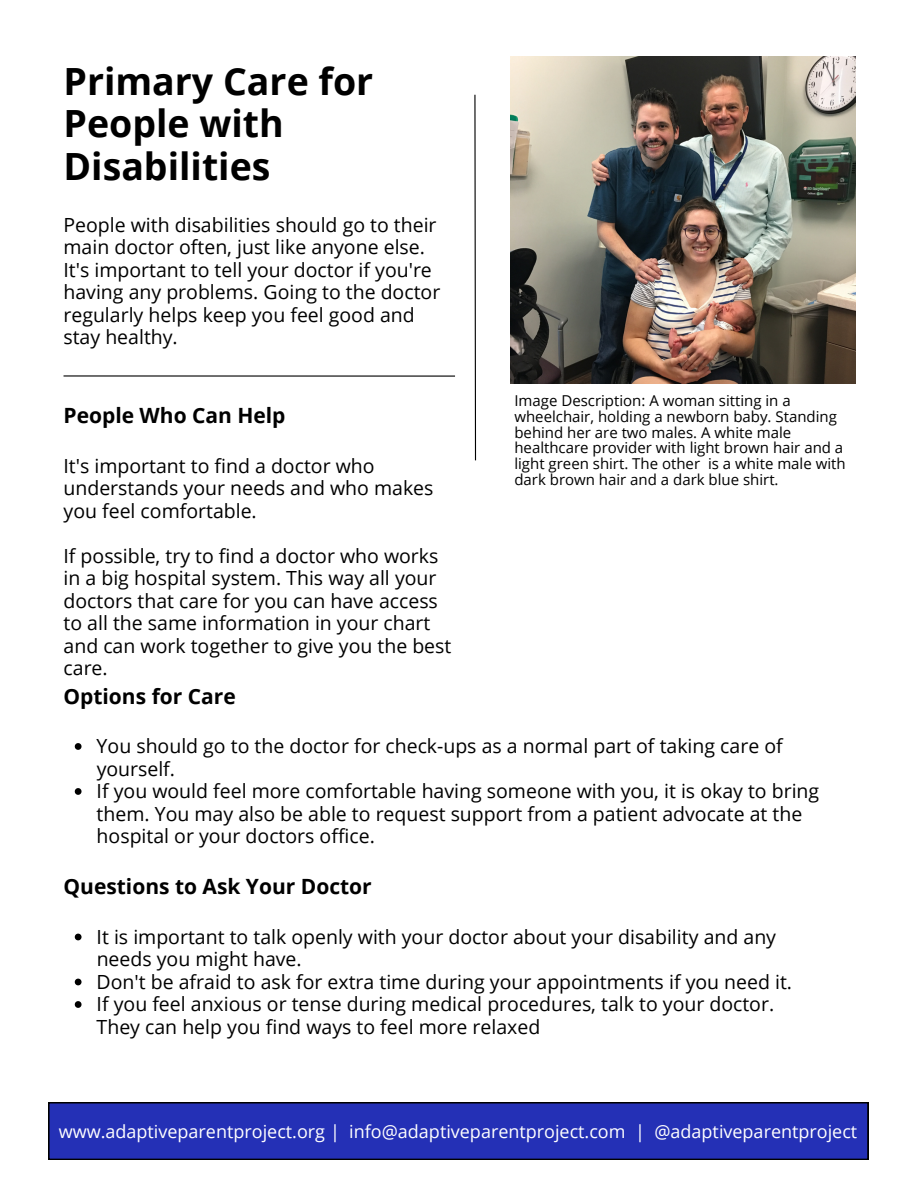
<style>
.page{position:relative;width:918px;height:1188px;background:#fff}
.page>*{position:absolute;margin:0;border:0;box-sizing:border-box;transform-origin:0 0}
.t1{font:700 37.5px/42.8px "Open Sans";color:#000}
.t2{font:700 21px "Open Sans";color:#000}
.t3{font:19.5px/22.5px "Open Sans";color:#000}
.t4{font:18px "Open Sans";color:#fff}
.t5{font:15px/15.8px "Open Sans";color:#000}
</style>
<div class="page">
<svg style="left:48px;top:1102px;width:820px;height:58px;background:#222dac"></svg>
<hr style="left:64px;top:375px;width:391px;height:2px;background:#000">
<svg style="left:474px;top:94px;width:3px;height:367px"></svg>
<img style="left:510px;top:56px;width:345px;height:328px">
<svg style="left:75px;top:934px;width:7px;height:6px"></svg>
<svg style="left:75px;top:979px;width:7px;height:6px"></svg>
<svg style="left:75px;top:1001px;width:7px;height:7px"></svg>
<svg style="left:75px;top:743px;width:7px;height:7px"></svg>
<svg style="left:75px;top:788px;width:7px;height:7px"></svg>
<h1 class="t1" style="left:64px;top:59px;width:311px">Primary Care for<br>People with<br>Disabilities</h1>
<p class="t3" style="left:63px;top:213px;width:378px">People with disabilities should go to their main doctor often, just like anyone else.<br>It's important to tell your doctor if you're having any problems. Going to the doctor regularly helps keep you feel good and stay healthy.</p>
<h2 class="t2" style="left:64px;top:401px;width:224px">People Who Can Help</h2>
<p class="t3" style="left:64px;top:454px;width:371px">It's important to find a doctor who understands your needs and who makes you feel comfortable.</p>
<p class="t3" style="left:64px;top:544px;width:389px">If possible, try to find a doctor who works in a big hospital system. This way all your doctors that care for you can have access to all the same information in your chart and can work together to give you the best care.</p>
<p class="t5" style="left:514px;top:392px;width:333px">Image Description: A woman sitting in a wheelchair, holding a newborn baby. Standing behind her are two males. A white male healthcare provider with light brown hair and a light green shirt. The other is a white male with dark brown hair and a dark blue shirt.</p>
<h2 class="t2" style="left:64px;top:681px;width:174px">Options for Care</h2>
<p class="t3" style="left:97px;top:734px;width:688px">You should go to the doctor for check-ups as a normal part of taking care of yourself.</p>
<p class="t3" style="left:97px;top:779px;width:724px">If you would feel more comfortable having someone with you, it is okay to bring them. You may also be able to request support from a patient advocate at the hospital or your doctors office.</p>
<h2 class="t2" style="left:64px;top:872px;width:310px">Questions to Ask Your Doctor</h2>
<p class="t3" style="left:97px;top:925px;width:681px">It is important to talk openly with your doctor about your disability and any needs you might have.</p>
<p class="t3" style="left:97px;top:970px;width:697px">Don't be afraid to ask for extra time during your appointments if you need it.</p>
<p class="t3" style="left:97px;top:992px;width:679px">If you feel anxious or tense during medical procedures, talk to your doctor.<br>They can help you find ways to feel more relaxed</p>
<p class="t4" style="left:59px;top:1119px;width:800px">www.adaptiveparentproject.org | info@adaptiveparentproject.com | @adaptiveparentproject</p>
</div>
